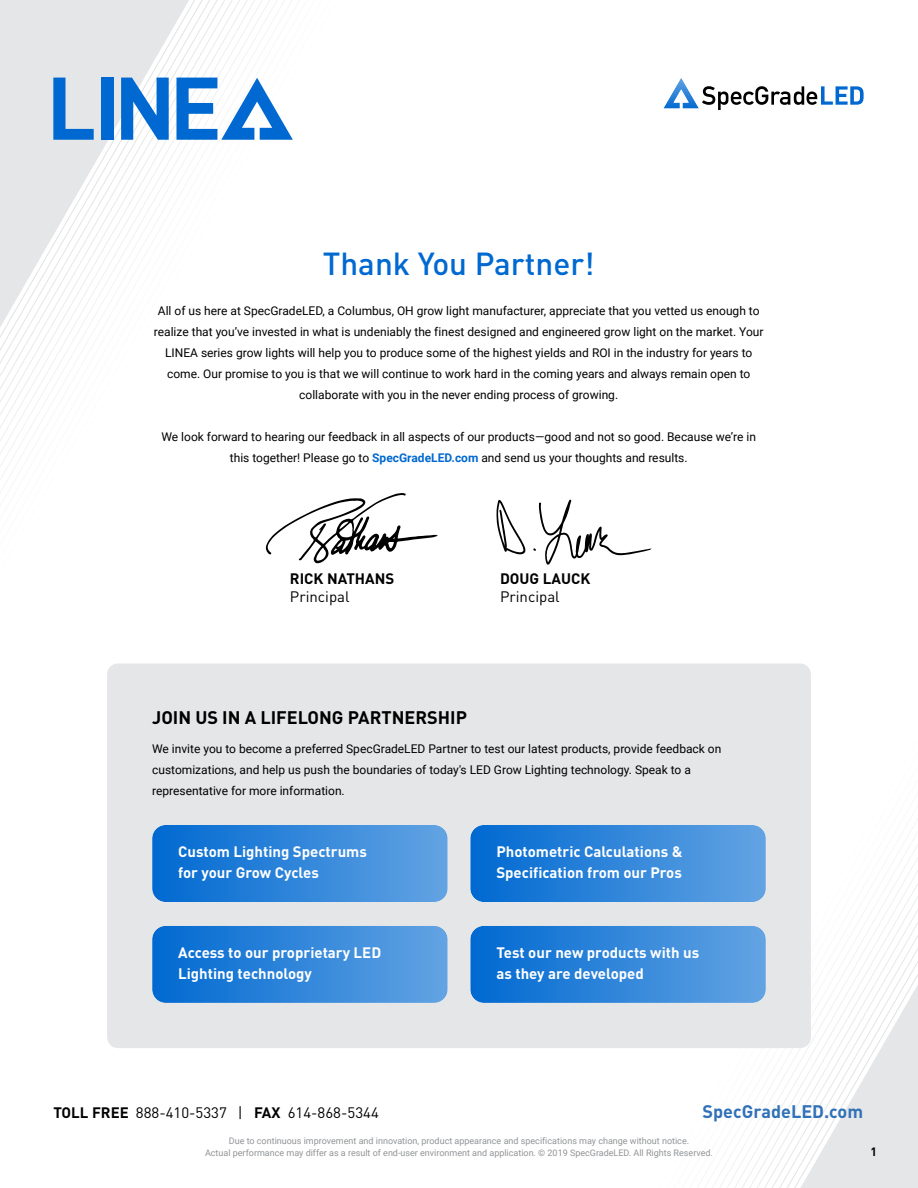
<style>
.page{position:relative;width:918px;height:1188px;background:#fff}
.page>*{position:absolute;margin:0;border:0;box-sizing:border-box;transform-origin:0 0}
.t1{font:500 31.5px "DIN";color:#0069d1}
.t2{font:700 18px "DIN";color:#000}
.t3{font:700 18px "DIN";color:#3071b8}
.t4{font:700 15px/21px "DIN";color:#fff}
.t5{font:15px "DIN";color:#000}
.t6{font:700 15px "DIN";color:#000}
.t7{font:12px/21px "Roboto";color:#000;text-align:center}
.t8{font:700 12px "DIN";color:#000}
.t9{font:9px/12px "Roboto";color:#929497;text-align:center}
.s1{font-weight:700;color:#0069d1}
.s2{font-weight:700}
</style>
<div class="page">
<svg style="left:569px;top:499px;width:349px;height:689px"></svg>
<svg style="left:800px;top:984px;width:118px;height:204px"></svg>
<svg style="left:0;top:0;width:189px;height:328px;fill:#e7e8e9"></svg>
<svg style="left:663px;top:78px;width:201px;height:32px"></svg>
<svg style="left:53px;top:78px;width:41px;height:62px;background:#85b2dd"></svg>
<div style="left:101px;top:78px;width:13px;height:62px;background:#0069d1"></div>
<svg style="left:121px;top:78px;width:48px;height:62px"></svg>
<svg style="left:176px;top:78px;width:117px;height:62px"></svg>
<div style="left:107px;top:663px;width:704px;height:385px;background:#e5e6e7;border-radius:11px"></div>
<svg style="left:152px;top:825px;width:296px;height:77px;background:#3387da"></svg>
<svg style="left:470px;top:825px;width:296px;height:77px;background:#3387da"></svg>
<svg style="left:152px;top:926px;width:296px;height:77px;background:#3387da"></svg>
<svg style="left:470px;top:926px;width:296px;height:77px;background:#3387da"></svg>
<svg style="left:265px;top:493px;width:173px;height:70px"></svg>
<svg style="left:496px;top:500px;width:30px;height:54px"></svg>
<svg style="left:533px;top:500px;width:119px;height:65px"></svg>
<h1 class="t1" style="left:323px;top:253px;width:273px">Thank You Partner!</h1>
<p class="t7" style="left:154px;top:301px;width:611px">All of us here at SpecGradeLED, a Columbus, OH grow light manufacturer, appreciate that you vetted us enough to realize that you’ve invested in what is undeniably the finest designed and engineered grow light on the market. Your LINEA series grow lights will help you to produce some of the highest yields and ROI in the industry for years to come. Our promise to you is that we will continue to work hard in the coming years and always remain open to collaborate with you in the never ending process of growing.</p>
<p class="t7" style="left:161px;top:427px;width:596px">We look forward to hearing our feedback in all aspects of our products—good and not so good. Because we’re in this together! Please go to <span class="s1">SpecGradeLED.com</span> and send us your thoughts and results.</p>
<p class="t6" style="left:290px;top:572px;width:106px">RICK NATHANS</p>
<p class="t5" style="left:290px;top:590px;width:61px">Principal</p>
<p class="t6" style="left:500px;top:572px;width:92px">DOUG LAUCK</p>
<p class="t5" style="left:500px;top:590px;width:61px">Principal</p>
<h2 class="t2" style="left:152px;top:710px;width:316px">JOIN US IN A LIFELONG PARTNERSHIP</h2>
<p class="t7" style="left:152px;top:739px;width:571px;text-align:left">We invite you to become a preferred SpecGradeLED Partner to test our latest products, provide feedback on customizations, and help us push the boundaries of today's LED Grow Lighting technology. Speak to a representative for more information.</p>
<p class="t4" style="left:178px;top:842px;width:190px">Custom Lighting Spectrums for your Grow Cycles</p>
<p class="t4" style="left:496px;top:842px;width:188px">Photometric Calculations &amp;<br>Specification from our Pros</p>
<p class="t4" style="left:178px;top:942px;width:204px">Access to our proprietary LED<br>Lighting technology</p>
<p class="t4" style="left:496px;top:942px;width:204px">Test our new products with us as they are developed</p>
<p class="t5" style="left:53px;top:1106px;width:327px"><span class="s2">TOLL FREE</span> 888-410-5337 | <span class="s2">FAX</span> 614-868-5344</p>
<h2 class="t3" style="left:703px;top:1103px;width:162px">SpecGradeLED.com</h2>
<p class="t9" style="left:205px;top:1135px;width:509px">Due to continuous improvement and innovation, product appearance and specifications may change without notice.<br>Actual performance may differ as a result of end-user environment and application. © 2019 SpecGradeLED. All Rights Reserved.</p>
<p class="t8" style="left:871px;top:1146px;width:8px">1</p>
</div>
